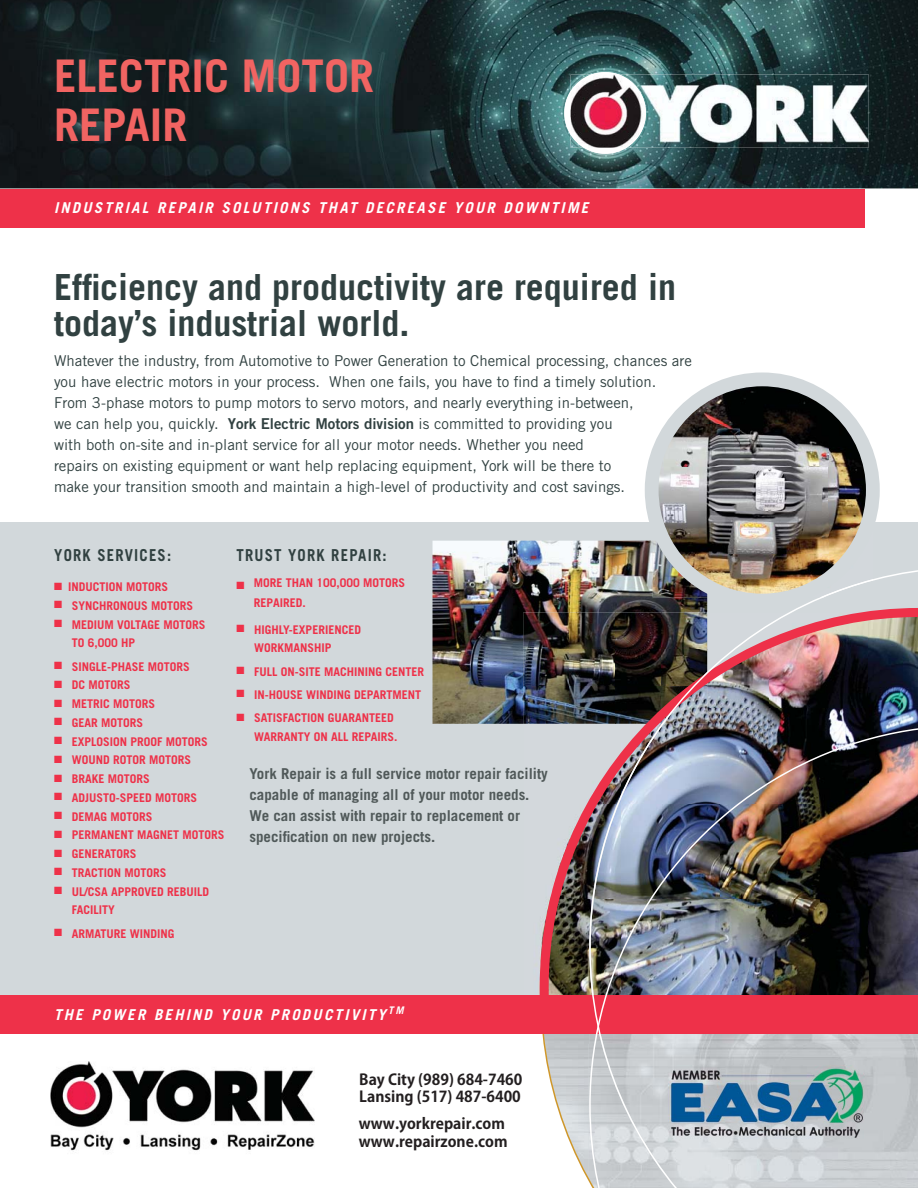
<style>
.page{position:relative;width:918px;height:1188px;background:#fff}
.page>*{position:absolute;margin:0;border:0;box-sizing:border-box;transform-origin:0 0}
.t1{font:700 45px/48.8px "Trade Gothic";color:#f16462}
.t2{font:700 36px/36px "Trade Gothic";color:#314141}
.t3{font:700 16.5px "Trade Gothic";letter-spacing:.08em;color:#314141;scale:.9 1}
.t4{font:15px/21px "Trade Gothic";color:#314141}
.t5{font:700 15px/21px "Trade Gothic";color:#505959}
.t6{font:italic 700 15px "Trade Gothic";letter-spacing:.15em;color:#fff}
.t7{font:15px/17.4px "Adobe Gothic Std Bold KS Cms UHC H";color:#231f20}
.t8{font:700 12px/18.8px "Trade Gothic";color:#ee3149}
.s1{font-family:"Trade Gothic Bold Two"}
</style>
<div class="page">
<svg style="left:542px;top:1034px;width:46px;height:146px"></svg>
<div style="left:0;top:523px;width:918px;height:473px;background:#d2d8db"></div>
<img style="left:433px;top:541px;width:220px;height:183px">
<img style="left:523px;top:613px;width:12px;height:111px">
<img style="left:535px;top:603px;width:54px;height:392px">
<div style="left:0;top:995px;width:918px;height:39px;background:#ee3149"></div>
<img style="left:589px;top:567px;width:329px;height:621px">
<img style="left:829px;top:393px;width:10px;height:8px">
<img style="left:853px;top:567px;width:20px;height:12px">
<img style="left:653px;top:555px;width:19px;height:14px">
<img style="left:653px;top:569px;width:19px;height:29px">
<img style="left:665px;top:415px;width:7px;height:10px">
<img style="left:829px;top:579px;width:44px;height:19px">
<img style="left:672px;top:387px;width:157px;height:38px">
<img style="left:829px;top:401px;width:44px;height:153px">
<img style="left:653px;top:425px;width:176px;height:130px">
<img style="left:672px;top:554px;width:157px;height:44px">
<img style="left:829px;top:554px;width:24px;height:25px">
<div style="left:645px;top:372px;width:235px;height:236px;border:14px solid #d2d8db;border-radius:50%"></div>
<img style="left:0;top:0;width:918px;height:188px">
<div style="left:564px;top:72px;width:82px;height:82px;background:#fff;border-radius:50%"></div>
<img style="left:646px;top:74px;width:223px;height:74px">
<img style="left:571px;top:74px;width:75px;height:74px">
<div style="left:0;top:189px;width:864px;height:38px;background:#ee3149"></div>
<img style="left:50px;top:1062px;width:264px;height:89px">
<img style="left:669px;top:1066px;width:195px;height:75px">
<h1 class="t1" style="left:54px;top:55px;width:322px">ELECTRIC MOTOR<br>REPAIR</h1>
<p class="t6" style="left:54px;top:203px;width:536px">INDUSTRIAL REPAIR SOLUTIONS THAT DECREASE YOUR DOWNTIME</p>
<h2 class="t2" style="left:54px;top:272px;width:624px">Efficiency and productivity are required in today’s industrial world.</h2>
<p class="t4" style="left:54px;top:351px;width:639px">Whatever the industry, from Automotive to Power Generation to Chemical processing, chances are you have electric motors in your process. When one fails, you have to find a timely solution.<br>From 3-phase motors to pump motors to servo motors, and nearly everything in-between,<br>we can help you, quickly. <span class="s1">York Electric Motors division</span> is committed to providing you<br>with both on-site and in-plant service for all your motor needs. Whether you need<br>repairs on existing equipment or want help replacing equipment, York will be there to<br>make your transition smooth and maintain a high-level of productivity and cost savings.</p>
<p class="t3" style="left:54px;top:549px;width:131px">YORK SERVICES:</p>
<p class="t8" style="left:72px;top:579px;width:135px;text-indent:-4px">INDUCTION MOTORS<br>SYNCHRONOUS MOTORS<br>MEDIUM VOLTAGE MOTORS<br>TO 6,000 HP</p>
<p class="t8" style="left:72px;top:658px;width:154px">SINGLE-PHASE MOTORS<br>DC MOTORS<br>METRIC MOTORS<br>GEAR MOTORS<br>EXPLOSION PROOF MOTORS<br>WOUND ROTOR MOTORS<br>BRAKE MOTORS<br>ADJUSTO-SPEED MOTORS<br>DEMAG MOTORS<br>PERMANENT MAGNET MOTORS<br>GENERATORS<br>TRACTION MOTORS<br>UL/CSA APPROVED REBUILD<br>FACILITY</p>
<p class="t8" style="left:72px;top:925px;width:104px">ARMATURE WINDING</p>
<p class="t3" style="left:237px;top:549px;width:168px">TRUST YORK REPAIR:</p>
<p class="t8" style="left:254px;top:574px;width:153px;line-height:19.8px">MORE THAN 100,000 MOTORS<br>REPAIRED.</p>
<p class="t8" style="left:254px;top:621px;width:108px">HIGHLY-EXPERIENCED<br>WORKMANSHIP</p>
<p class="t8" style="left:254px;top:661px;width:172px;line-height:23.2px">FULL ON-SITE MACHINING CENTER<br>IN-HOUSE WINDING DEPARTMENT<br>SATISFACTION GUARANTEED</p>
<p class="t8" style="left:254px;top:728px;width:145px">WARRANTY ON ALL REPAIRS.</p>
<p class="t5" style="left:249px;top:764px;width:300px">York Repair is a full service motor repair facility capable of managing all of your motor needs.<br>We can assist with repair to replacement or specification on new projects.</p>
<p class="t6" style="left:54px;top:1010px;width:351px">THE POWER BEHIND YOUR PRODUCTIVITY<sup>TM</sup></p>
<p class="t7" style="left:359px;top:1072px;width:165px">Bay City (989) 684-7460<br>Lansing (517) 487-6400</p>
<p class="t7" style="left:359px;top:1116px;width:150px;line-height:18px">www.yorkrepair.com www.repairzone.com</p>
</div>
